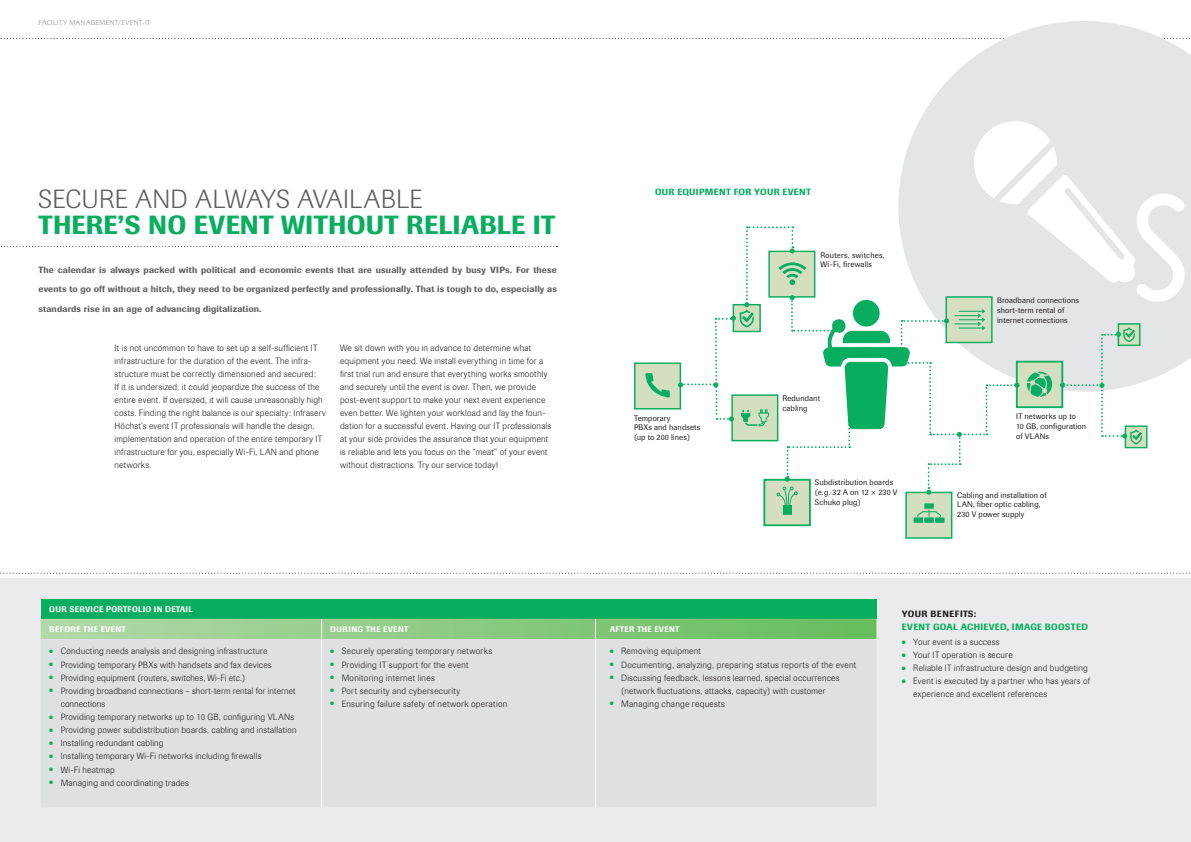
<style>
.page{position:relative;width:1191px;height:842px;background:#fff}
.page>*{position:absolute;margin:0;border:0;box-sizing:border-box;transform-origin:0 0}
.t1{font:500 26px "Imago";letter-spacing:.015em;color:#08ae60}
.t2{font:300 26px "Imago";letter-spacing:.01em;color:#5f5f62}
.t3{font:300 9px/13px "Imago";letter-spacing:.025em;color:#231f20}
.t4{font:500 9px/19.5px "Imago";letter-spacing:.02em;color:#5f5f62;text-align:justify}
.t5{font:500 9px "Imago";letter-spacing:.035em;color:#08ae60}
.t6{font:500 9px "Imago";letter-spacing:.05em;color:#231f20}
.t7{font:8px/9.6px "Imago";letter-spacing:.015em;color:#231f20}
.t8{font:500 8px "Imago";letter-spacing:.04em;color:#fff}
.t9{font:300 7px "Imago";letter-spacing:.06em;color:#8b8d90}
</style>
<div class="page">
<svg style="left:0;top:38px;width:898px;height:1px"></svg>
<svg style="left:898px;top:21px;width:293px;height:339px;fill:#e4e5e7"></svg>
<svg style="left:0;top:573px;width:1190px;height:1px"></svg>
<div style="left:0;top:579px;width:1191px;height:263px;background:#ebebed"></div>
<div style="left:41px;top:599px;width:835px;height:20px;background:#08ae60"></div>
<div style="left:41px;top:639px;width:835px;height:168px;background:#dfe0e2"></div>
<hr style="left:321px;top:639px;width:1px;height:168px;background:#fff">
<hr style="left:595px;top:639px;width:1px;height:168px;background:#fff">
<svg style="left:41px;top:619px;width:835px;height:20px;background:#8cca83"></svg>
<svg style="left:1px;top:246px;width:556px;height:1px"></svg>
<div style="left:634px;top:362px;width:47px;height:47px;background:#d4dfc0;border:1px solid #08ae60"></div>
<div style="left:763px;top:479px;width:48px;height:47px;background:#d4dfc0;border:2px solid #08ae60"></div>
<div style="left:905px;top:492px;width:47px;height:47px;background:#d4dfc0;border:1px solid #08ae60"></div>
<div style="left:935px;top:517px;width:9px;height:6px;background:#08ae60"></div>
<div style="left:924px;top:517px;width:9px;height:6px;background:#08ae60"></div>
<div style="left:913px;top:517px;width:10px;height:6px;background:#08ae60"></div>
<svg style="left:645px;top:373px;width:25px;height:24px"></svg>
<svg style="left:678px;top:117px;width:509px;height:400px"></svg>
<p class="t9" style="left:39px;top:19px;width:114px">FACILITY MANAGEMENT/EVENT-IT</p>
<h1 class="t2" style="left:39px;top:184px;width:385px">SECURE AND ALWAYS AVAILABLE</h1>
<h1 class="t1" style="left:39px;top:209px;width:518px">THERE’S NO EVENT WITHOUT RELIABLE IT</h1>
<p class="t4" style="left:39px;top:260px;width:520px">The calendar is always packed with political and economic events that are usually attended by busy VIPs. For these events to go off without a hitch, they need to be organized perfectly and professionally. That is tough to do, especially as standards rise in an age of advancing digitalization.</p>
<p class="t3" style="left:115px;top:341px;width:213px">It is not uncommon to have to set up a self-sufficient IT infrastructure for the duration of the event. The infra&shy;structure must be correctly dimensioned and secured:<br>If it is undersized, it could jeopardize the success of the entire event. If oversized, it will cause unreasonably high costs. Finding the right balance is our specialty: Infraserv Höchst’s event IT professionals will handle the design, implementation and operation of the entire temporary IT infrastructure for you, especially Wi-Fi, LAN and phone networks.</p>
<p class="t3" style="left:340px;top:341px;width:213px">We sit down with you in advance to determine what equipment you need. We install everything in time for a first trial run and ensure that everything works smoothly and securely until the event is over. Then, we provide post-event support to make your next event experience even better. We lighten your workload and lay the foun&shy;dation for a successful event. Having our IT professionals at your side provides the assurance that your equipment is reliable and lets you focus on the “meat” of your event without distractions. Try our service today!</p>
<p class="t5" style="left:655px;top:186px;width:157px">OUR EQUIPMENT FOR YOUR EVENT</p>
<p class="t7" style="left:820px;top:251px;width:66px;line-height:9px">Routers, switches,<br>Wi-Fi, firewalls</p>
<p class="t7" style="left:634px;top:413px;width:68px">Temporary<br>PBXs and handsets (up to 200 lines)</p>
<p class="t7" style="left:782px;top:394px;width:39px">Redundant cabling</p>
<p class="t7" style="left:815px;top:478px;width:84px">Subdistribution boards (e.g. 32 A on 12 × 230 V<br>Schuko plug)</p>
<p class="t7" style="left:997px;top:296px;width:83px">Broadband connections short-term rental of internet connections</p>
<p class="t7" style="left:1016px;top:412px;width:72px">IT networks up to<br>10 GB, configuration of VLANs</p>
<p class="t7" style="left:957px;top:490px;width:91px">Cabling and installation of<br>LAN, fiber optic cabling,<br>230 V power supply</p>
<p class="t8" style="left:49px;top:605px;width:145px">OUR SERVICE PORTFOLIO IN DETAIL</p>
<p class="t8" style="left:49px;top:625px;width:78px">BEFORE THE EVENT</p>
<p class="t8" style="left:330px;top:625px;width:80px">DURING THE EVENT</p>
<p class="t8" style="left:609px;top:625px;width:71px">AFTER THE EVENT</p>
<p class="t3" style="left:49px;top:645px;width:220px"><sup>●</sup> Conducting needs analysis and designing infrastructure</p>
<p class="t3" style="left:49px;top:658px;width:224px"><sup>●</sup> Providing temporary PBXs with handsets and fax devices</p>
<p class="t3" style="left:49px;top:671px;width:197px"><sup>●</sup> Providing equipment (routers, switches, Wi-Fi etc.)</p>
<p class="t3" style="left:61px;top:684px;width:236px;text-indent:-11px"><sup>●</sup> Providing broadband connections – short-term rental for internet connections</p>
<p class="t3" style="left:49px;top:710px;width:246px"><sup>●</sup> Providing temporary networks up to 10 GB, configuring VLANs</p>
<p class="t3" style="left:49px;top:724px;width:249px"><sup>●</sup> Providing power subdistribution boards, cabling and installation</p>
<p class="t3" style="left:49px;top:737px;width:116px"><sup>●</sup> Installing redundant cabling</p>
<p class="t3" style="left:49px;top:750px;width:214px"><sup>●</sup> Installing temporary Wi-Fi networks including firewalls</p>
<p class="t3" style="left:49px;top:763px;width:67px"><sup>●</sup> Wi-Fi heatmap</p>
<p class="t3" style="left:49px;top:776px;width:141px"><sup>●</sup> Managing and coordinating trades</p>
<p class="t3" style="left:330px;top:645px;width:163px"><sup>●</sup> Securely operating temporary networks</p>
<p class="t3" style="left:330px;top:658px;width:140px"><sup>●</sup> Providing IT support for the event</p>
<p class="t3" style="left:330px;top:671px;width:106px"><sup>●</sup> Monitoring internet lines</p>
<p class="t3" style="left:330px;top:684px;width:131px"><sup>●</sup> Port security and cybersecurity</p>
<p class="t3" style="left:330px;top:697px;width:179px"><sup>●</sup> Ensuring failure safety of network operation</p>
<p class="t3" style="left:609px;top:645px;width:93px"><sup>●</sup> Removing equipment</p>
<p class="t3" style="left:609px;top:658px;width:248px"><sup>●</sup> Documenting, analyzing, preparing status reports of the event</p>
<p class="t3" style="left:609px;top:671px;width:231px;text-align:center"><sup>●</sup> Discussing feedback, lessons learned, special occurrences (network fluctuations, attacks, capacity) with customer</p>
<p class="t3" style="left:609px;top:697px;width:117px"><sup>●</sup> Managing change requests</p>
<p class="t6" style="left:902px;top:608px;width:76px">YOUR BENEFITS:</p>
<p class="t5" style="left:902px;top:621px;width:187px">EVENT GOAL ACHIEVED, IMAGE BOOSTED</p>
<p class="t3" style="left:902px;top:635px;width:99px"><sup>●</sup> Your event is a success</p>
<p class="t3" style="left:902px;top:648px;width:112px"><sup>●</sup> Your IT operation is secure</p>
<p class="t3" style="left:902px;top:661px;width:187px"><sup>●</sup> Reliable IT infrastructure design and budgeting</p>
<p class="t3" style="left:913px;top:674px;width:178px;text-indent:-11px"><sup>●</sup> Event is executed by a partner who has years of experience and excellent references</p>
</div>
